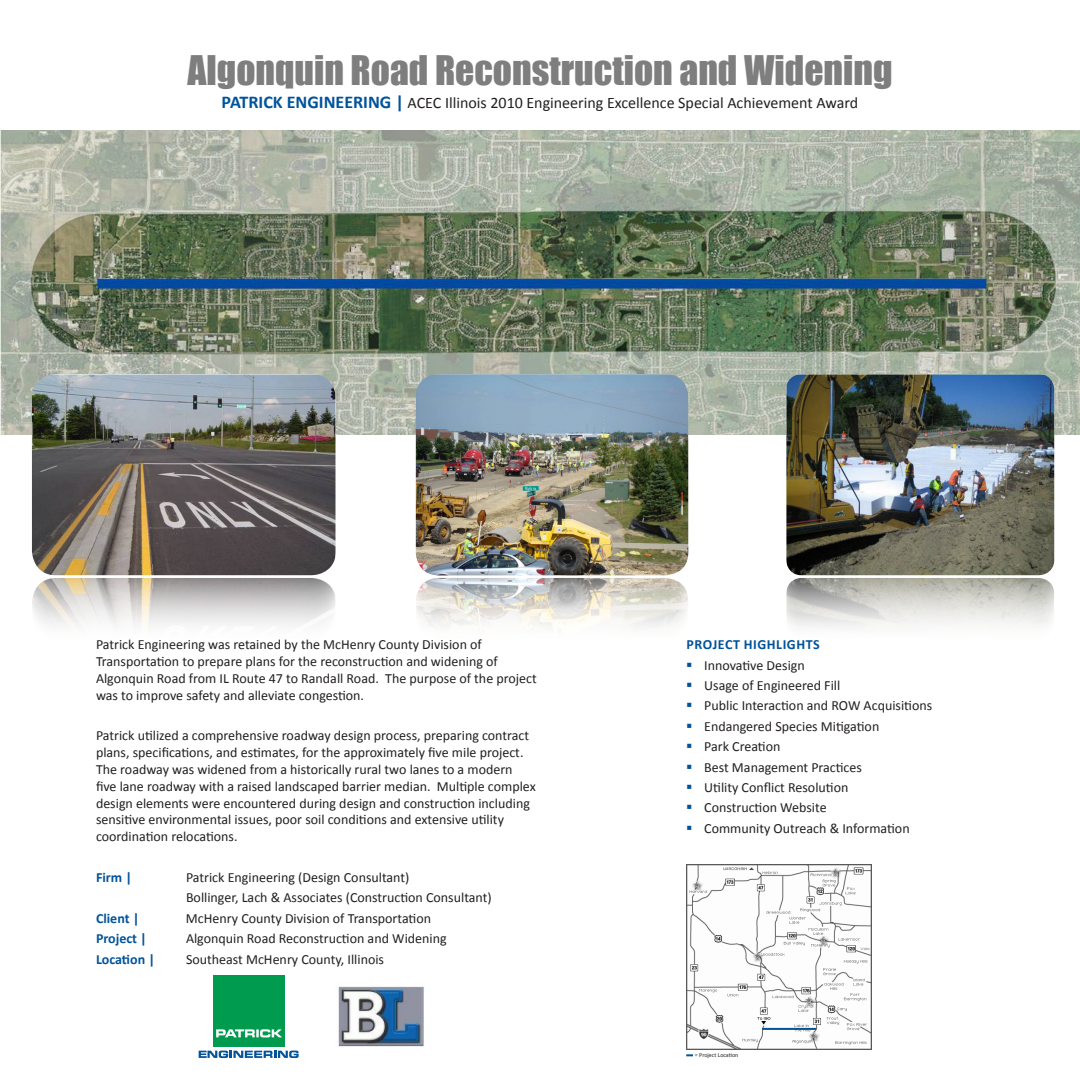
<style>
.page{position:relative;width:1080px;height:1080px;background:#fff}
.page>*{position:absolute;margin:0;border:0;box-sizing:border-box;transform-origin:0 0}
.t1{font:37.5px "Impact";color:#7f7e7e}
.t2{font:16px "Calibri";color:#231f20}
.t3{font:14px/16.8px "Calibri";color:#231f20}
.t4{font:700 14px "Calibri";color:#01539a}
.t5{font:700 14px "Calibri";letter-spacing:.04em;color:#01539a}
.t6{font:6px "Calibri";color:#231f20}
.s1{font-weight:700;font-size:18px;color:#01539a}
.s2{color:#01539a}
</style>
<div class="page">
<img style="left:686px;top:865px;width:185px;height:185px">
<hr style="left:762px;top:1028px;width:54px;height:2px;background:#01539a">
<svg style="left:686px;top:1054px;width:7px;height:2px"></svg>
<div style="left:213px;top:975px;width:71px;height:72px;background:#009b4f"></div>
<svg style="left:216px;top:1029px;width:66px;height:8px"></svg>
<svg style="left:199px;top:1051px;width:100px;height:7px"></svg>
<img style="left:338px;top:986px;width:86px;height:61px">
<img style="left:0;top:130px;width:1080px;height:304px">
<img style="left:32px;top:374px;width:304px;height:201px">
<img style="left:32px;top:578px;width:303px;height:48px">
<img style="left:416px;top:374px;width:272px;height:201px">
<img style="left:416px;top:578px;width:272px;height:50px">
<img style="left:786px;top:374px;width:268px;height:201px">
<img style="left:786px;top:578px;width:268px;height:50px">
<p class="t1" style="left:188px;top:41px;width:706px">Algonquin Road Reconstruction and Widening</p>
<p class="t2" style="left:222px;top:93px;width:638px"><span class="s1">PATRICK ENGINEERING |</span> ACEC Illinois 2010 Engineering Excellence Special Achievement Award</p>
<p class="t3" style="left:96px;top:636px;width:442px">Patrick Engineering was retained by the McHenry County Division of Transportation to prepare plans for the reconstruction and widening of Algonquin Road from IL Route 47 to Randall Road. The purpose of the project was to improve safety and alleviate congestion.</p>
<p class="t3" style="left:96px;top:727px;width:441px">Patrick utilized a comprehensive roadway design process, preparing contract plans, specifications, and estimates, for the approximately five mile project.<br>The roadway was widened from a historically rural two lanes to a modern five lane roadway with a raised landscaped barrier median. Multiple complex design elements were encountered during design and construction including sensitive environmental issues, poor soil conditions and extensive utility coordination relocations.</p>
<p class="t4" style="left:96px;top:869px;width:38px">Firm |</p>
<p class="t3" style="left:186px;top:868px;width:225px">Patrick Engineering (Design Consultant)</p>
<p class="t3" style="left:186px;top:889px;width:307px">Bollinger, Lach &amp; Associates (Construction Consultant)</p>
<p class="t4" style="left:96px;top:910px;width:45px">Client |</p>
<p class="t3" style="left:186px;top:909px;width:247px">McHenry County Division of Transportation</p>
<p class="t4" style="left:96px;top:930px;width:52px">Project |</p>
<p class="t3" style="left:186px;top:930px;width:262px">Algonquin Road Reconstruction and Widening</p>
<p class="t4" style="left:96px;top:950px;width:61px">Location |</p>
<p class="t3" style="left:186px;top:950px;width:200px">Southeast McHenry County, Illinois</p>
<p class="t5" style="left:687px;top:636px;width:135px">PROJECT HIGHLIGHTS</p>
<p class="t3" style="left:686px;top:656px;width:120px"><span class="s2">▪</span> Innovative Design</p>
<p class="t3" style="left:686px;top:676px;width:156px"><span class="s2">▪</span> Usage of Engineered Fill</p>
<p class="t3" style="left:686px;top:697px;width:248px"><span class="s2">▪</span> Public Interaction and ROW Acquisitions</p>
<p class="t3" style="left:686px;top:717px;width:195px"><span class="s2">▪</span> Endangered Species Mitigation</p>
<p class="t3" style="left:686px;top:738px;width:96px"><span class="s2">▪</span> Park Creation</p>
<p class="t3" style="left:686px;top:758px;width:177px"><span class="s2">▪</span> Best Management Practices</p>
<p class="t3" style="left:686px;top:778px;width:164px"><span class="s2">▪</span> Utility Conflict Resolution</p>
<p class="t3" style="left:686px;top:799px;width:142px"><span class="s2">▪</span> Construction Website</p>
<p class="t3" style="left:686px;top:819px;width:225px"><span class="s2">▪</span> Community Outreach &amp; Information</p>
<p class="t6" style="left:695px;top:1052px;width:45px">= Project Location</p>
</div>
